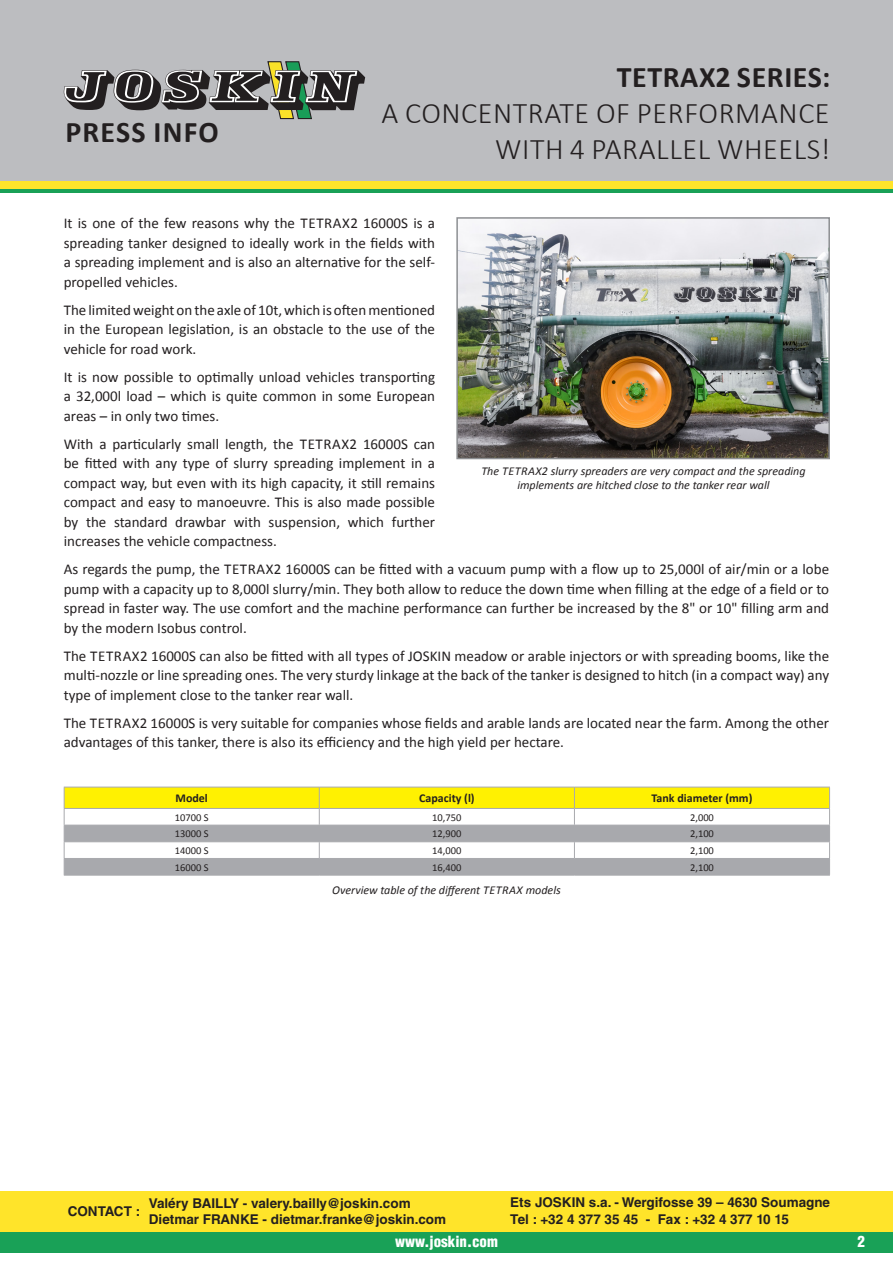
<style>
.page{position:relative;width:893px;height:1263px;background:#fff}
.page>*{position:absolute;margin:0;border:0;box-sizing:border-box;transform-origin:0 0}
.t1{font:300 30px/36px "Calibri";letter-spacing:.02em;color:#231f20;text-align:right}
.t2{font:700 30px "Calibri";letter-spacing:.04em;color:#231f20}
.t3{font:15px/19.5px "Calibri";color:#231f20;text-align:justify}
.t4{font:900 condensed 15px "Helvetica LT Std";color:#fff}
.t5{font:700 13.5px/16.2px "Helvetica LT Std";color:#231f20}
.t6{font:italic 12px/14.4px "Calibri";color:#231f20;text-align:center}
.t7{font:700 12px "Calibri";color:#231f20}
.t8{font:10.5px "Calibri";color:#231f20}
.s1{font-weight:700}
</style>
<div class="page">
<div style="left:0;top:1229px;width:893px;height:23px;background:#19a157"></div>
<hr style="left:0;top:189px;width:893px;height:4px;background:#19a157">
<div style="left:0;top:1191px;width:893px;height:40px;background:#ffe42a"></div>
<div style="left:0;top:180px;width:893px;height:9px;background:#ffe42a"></div>
<div style="left:0;top:0;width:893px;height:181px;background:#bcbdc0"></div>
<svg style="left:64px;top:61px;width:301px;height:58px"></svg>
<img style="left:459px;top:220px;width:368px;height:236px">
<div style="left:456px;top:217px;width:374px;height:242px;border:2px solid #8d8f92"></div>
<svg style="left:64px;top:787px;width:766px;height:88px"></svg>
<hr style="left:64px;top:875px;width:255px;height:1px;background:#a8a9ad">
<hr style="left:319px;top:875px;width:255px;height:1px;background:#a8a9ad">
<hr style="left:574px;top:875px;width:256px;height:1px;background:#a8a9ad">
<h1 class="t2" style="left:65px;top:113px;width:155px">PRESS INFO</h1>
<p class="t1" style="left:381px;top:58px;width:450px"><span class="s1">TETRAX2 SERIES:<br></span>A CONCENTRATE OF PERFORMANCE<br>WITH 4 PARALLEL WHEELS!</p>
<p class="t3" style="left:64px;top:213px;width:373px">It is one of the few reasons why the TETRAX2 16000S is a spreading tanker designed to ideally work in the fields with a spreading implement and is also an alternative for the self&shy;propelled vehicles.</p>
<p class="t3" style="left:64px;top:300px;width:373px">The limited weight on the axle of 10t, which is often mentioned in the European legislation, is an obstacle to the use of the vehicle for road work.</p>
<p class="t3" style="left:64px;top:367px;width:373px">It is now possible to optimally unload vehicles transporting a 32,000l load – which is quite common in some European areas – in only two times.</p>
<p class="t3" style="left:64px;top:434px;width:373px">With a particularly small length, the TETRAX2 16000S can be fitted with any type of slurry spreading implement in a compact way, but even with its high capacity, it still remains compact and easy to manoeuvre. This is also made possible by the standard drawbar with suspension, which further increases the vehicle compactness.</p>
<p class="t3" style="left:64px;top:559px;width:767px">As regards the pump, the TETRAX2 16000S can be fitted with a vacuum pump with a flow up to 25,000l of air/min or a lobe pump with a capacity up to 8,000l slurry/min. They both allow to reduce the down time when filling at the edge of a field or to spread in faster way. The use comfort and the machine performance can further be increased by the 8" or 10" filling arm and by the modern Isobus control.</p>
<p class="t3" style="left:64px;top:646px;width:767px">The TETRAX2 16000S can also be fitted with all types of JOSKIN meadow or arable injectors or with spreading booms, like the multi-nozzle or line spreading ones. The very sturdy linkage at the back of the tanker is designed to hitch (in a compact way) any type of implement close to the tanker rear wall.</p>
<p class="t3" style="left:64px;top:713px;width:767px">The TETRAX2 16000S is very suitable for companies whose fields and arable lands are located near the farm. Among the other advantages of this tanker, there is also its efficiency and the high yield per hectare.</p>
<p class="t6" style="left:481px;top:463px;width:326px">The TETRAX2 slurry spreaders are very compact and the spreading implements are hitched close to the tanker rear wall</p>
<p class="t7" style="left:176px;top:791px;width:34px">Model</p>
<p class="t7" style="left:419px;top:791px;width:57px">Capacity (l)</p>
<p class="t7" style="left:651px;top:791px;width:102px">Tank diameter (mm)</p>
<p class="t8" style="left:175px;top:810px;width:35px">10700 S</p>
<p class="t8" style="left:432px;top:810px;width:31px">10,750</p>
<p class="t8" style="left:690px;top:810px;width:25px">2,000</p>
<p class="t8" style="left:175px;top:827px;width:35px">13000 S</p>
<p class="t8" style="left:432px;top:827px;width:31px">12,900</p>
<p class="t8" style="left:690px;top:827px;width:25px">2,100</p>
<p class="t8" style="left:175px;top:844px;width:35px">14000 S</p>
<p class="t8" style="left:432px;top:844px;width:31px">14,000</p>
<p class="t8" style="left:690px;top:844px;width:25px">2,100</p>
<p class="t8" style="left:175px;top:861px;width:35px">16000 S</p>
<p class="t8" style="left:432px;top:861px;width:31px">16,400</p>
<p class="t8" style="left:690px;top:861px;width:25px">2,100</p>
<p class="t6" style="left:332px;top:883px;width:230px">Overview table of the different TETRAX models</p>
<p class="t5" style="left:68px;top:1203px;width:74px">CONTACT :</p>
<p class="t5" style="left:149px;top:1195px;width:299px">Valéry BAILLY - valery.bailly@joskin.com<br>Dietmar FRANKE - dietmar.franke@joskin.com</p>
<p class="t5" style="left:510px;top:1194px;width:321px">Ets JOSKIN s.a. - Wergifosse 39 – 4630 Soumagne<br>Tel : +32 4 377 35 45 - Fax : +32 4 377 10 15</p>
<p class="t4" style="left:395px;top:1232px;width:104px">www.joskin.com</p>
<p class="t4" style="left:857px;top:1232px;width:9px">2</p>
</div>
